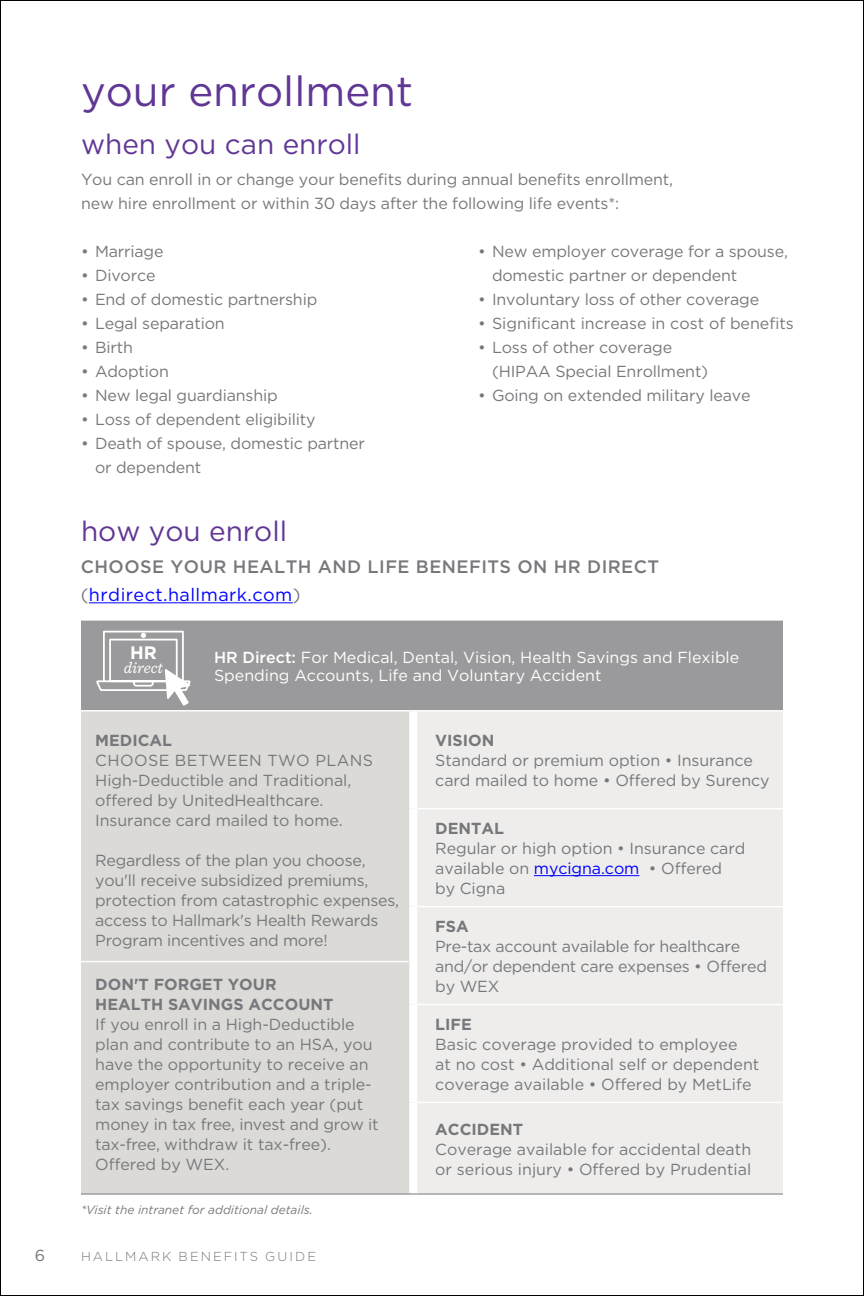
<style>
.page{position:relative;width:864px;height:1296px;background:#fff}
.page>*{position:absolute;margin:0;border:0;box-sizing:border-box;transform-origin:0 0}
.t1{font:42px "Gotham";color:#603795}
.t2{font:28px "Gotham";color:#603795}
.t3{font:500 18px/28px "Gotham";letter-spacing:.025em;color:#76787b}
.t4{font:700 18px "Gotham";color:#fff}
.t5{font:italic 16.2px "Sentinel";letter-spacing:-.005em;color:#fff}
.t6{font:16px/20px "Gotham";letter-spacing:-.01em;color:#76787b}
.t7{font:16px/18px "Gotham";color:#fff}
.t8{font:700 16px/20px "Gotham";color:#76787b}
.t9{font:300 13px "Gotham";letter-spacing:.155em;color:#76787b}
.t10{font:italic 12px "Gotham";color:#76787b}
.s1{font-weight:400}
.s2{font-weight:400;color:#00f}
.s3{font-weight:500}
.s4{color:#00f}
</style>
<div class="page">
<div style="left:81px;top:621px;width:702px;height:89px;background:#9a999b"></div>
<div style="left:81px;top:711px;width:332px;height:483px;background:#dbdad7"></div>
<div style="left:417px;top:711px;width:366px;height:483px;background:#eeedec"></div>
<hr style="left:417px;top:808px;width:366px;height:1px;background:#fff">
<hr style="left:417px;top:906px;width:366px;height:1px;background:#fff">
<hr style="left:417px;top:1004px;width:366px;height:1px;background:#fff">
<hr style="left:417px;top:1102px;width:366px;height:1px;background:#fff">
<div style="left:409px;top:711px;width:8px;height:98px;background:#fff"></div>
<div style="left:409px;top:809px;width:8px;height:98px;background:#fff"></div>
<div style="left:409px;top:907px;width:8px;height:98px;background:#fff"></div>
<div style="left:409px;top:1005px;width:8px;height:97px;background:#fff"></div>
<div style="left:409px;top:1102px;width:8px;height:92px;background:#fff"></div>
<hr style="left:81px;top:1194px;width:332px;height:1px;background:#76787b">
<hr style="left:413px;top:1194px;width:370px;height:1px;background:#76787b">
<hr style="left:534px;top:875px;width:105px;height:1px;background:#00f">
<svg style="left:95px;top:630px;width:99px;height:77px;background:#acabad"></svg>
<hr style="left:89px;top:602px;width:204px;height:1px;background:#00f">
<hr style="left:47px;top:961px;width:362px;height:1px;background:#fff">
<h1 class="t1" style="left:81px;top:64px;width:334px">your enrollment</h1>
<h2 class="t2" style="left:81px;top:126px;width:281px">when you can enroll</h2>
<p class="t6" style="left:81px;top:167px;width:594px;line-height:24px">You can enroll in or change your benefits during annual benefits enrollment, new hire enrollment or within 30 days after the following life events*:</p>
<p class="t6" style="left:81px;top:241px;width:84px">• Marriage</p>
<p class="t6" style="left:81px;top:265px;width:76px">• Divorce</p>
<p class="t6" style="left:81px;top:289px;width:238px">• End of domestic partnership</p>
<p class="t6" style="left:81px;top:313px;width:145px">• Legal separation</p>
<p class="t6" style="left:81px;top:337px;width:53px">• Birth</p>
<p class="t6" style="left:81px;top:361px;width:89px">• Adoption</p>
<p class="t6" style="left:81px;top:385px;width:198px">• New legal guardianship</p>
<p class="t6" style="left:81px;top:409px;width:236px">• Loss of dependent eligibility</p>
<p class="t6" style="left:95px;top:431px;width:272px;line-height:24px;text-indent:-14px">• Death of spouse, domestic partner or dependent</p>
<p class="t6" style="left:492px;top:239px;width:297px;line-height:24px;text-indent:-14px">• New employer coverage for a spouse, domestic partner or dependent</p>
<p class="t6" style="left:478px;top:289px;width:283px">• Involuntary loss of other coverage</p>
<p class="t6" style="left:478px;top:313px;width:317px">• Significant increase in cost of benefits</p>
<p class="t6" style="left:492px;top:335px;width:218px;line-height:24px;text-indent:-14px">• Loss of other coverage (HIPAA Special Enrollment)</p>
<p class="t6" style="left:478px;top:385px;width:274px">• Going on extended military leave</p>
<h2 class="t2" style="left:81px;top:513px;width:208px">how you enroll</h2>
<p class="t3" style="left:81px;top:552px;width:580px">CHOOSE YOUR HEALTH AND LIFE BENEFITS ON HR DIRECT <span class="s1">(</span><span class="s2">hrdirect.hallmark.com</span><span class="s1">)</span></p>
<p class="t4" style="left:130px;top:640px;width:28px">HR</p>
<p class="t5" style="left:124px;top:656px;width:41px">direct</p>
<p class="t7" style="left:214px;top:648px;width:527px"><span class="s3">HR Direct:</span> For Medical, Dental, Vision, Health Savings and Flexible<br>Spending Accounts, Life and Voluntary Accident</p>
<p class="t8" style="left:95px;top:730px;width:78px">MEDICAL</p>
<p class="t6" style="left:95px;top:750px;width:279px">CHOOSE BETWEEN TWO PLANS<br>High-Deductible and Traditional, offered by UnitedHealthcare.<br>Insurance card mailed to home.</p>
<p class="t6" style="left:95px;top:850px;width:305px">Regardless of the plan you choose, you'll receive subsidized premiums, protection from catastrophic expenses, access to Hallmark's Health Rewards Program incentives and more!</p>
<p class="t8" style="left:95px;top:974px;width:240px">DON'T FORGET YOUR<br>HEALTH SAVINGS ACCOUNT</p>
<p class="t6" style="left:95px;top:1014px;width:285px">If you enroll in a High-Deductible plan and contribute to an HSA, you have the opportunity to receive an employer contribution and a triple&shy;tax savings benefit each year (put money in tax free, invest and grow it tax-free, withdraw it tax-free).<br>Offered by WEX.</p>
<p class="t10" style="left:81px;top:1202px;width:233px">*Visit the intranet for additional details.</p>
<p class="t6" style="left:35px;top:1245px;width:12px">6</p>
<p class="t9" style="left:81px;top:1248px;width:237px">HALLMARK BENEFITS GUIDE</p>
<p class="t8" style="left:435px;top:730px;width:61px">VISION</p>
<p class="t6" style="left:435px;top:750px;width:336px">Standard or premium option • Insurance card mailed to home • Offered by Surency</p>
<p class="t8" style="left:435px;top:818px;width:70px">DENTAL</p>
<p class="t6" style="left:435px;top:838px;width:312px">Regular or high option • Insurance card available on <span class="s4">mycigna.com</span> • Offered by Cigna</p>
<p class="t8" style="left:435px;top:916px;width:35px">FSA</p>
<p class="t6" style="left:435px;top:936px;width:333px">Pre-tax account available for healthcare and/or dependent care expenses • Offered by WEX</p>
<p class="t8" style="left:435px;top:1014px;width:38px">LIFE</p>
<p class="t6" style="left:435px;top:1034px;width:326px">Basic coverage provided to employee<br>at no cost • Additional self or dependent coverage available • Offered by MetLife</p>
<p class="t8" style="left:435px;top:1119px;width:89px">ACCIDENT</p>
<p class="t6" style="left:435px;top:1139px;width:317px">Coverage available for accidental death or serious injury • Offered by Prudential</p>
</div>
